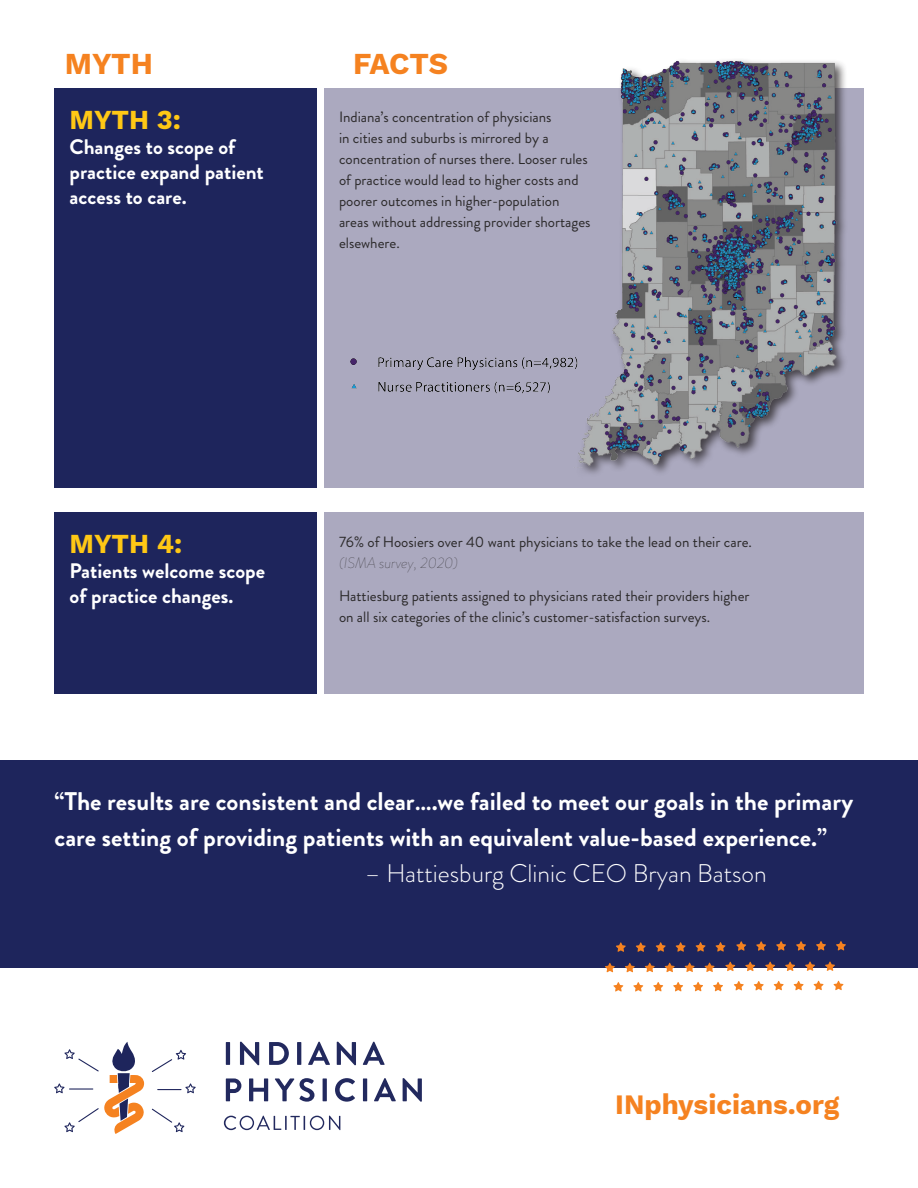
<style>
.page{position:relative;width:918px;height:1188px;background:#fff}
.page>*{position:absolute;margin:0;border:0;box-sizing:border-box;transform-origin:0 0}
.t1{font:700 30px "Work Sans";letter-spacing:-.01em;color:#f58220}
.t2{font:700 27.6px "Work Sans";color:#f58220}
.t3{font:700 27px "Work Sans";color:#ffc815}
.t4{font:700 25.5px/36px "Brandon Grotesque";color:#fff}
.t5{font:300 25.5px "Brandon Grotesque";color:#fff}
.t6{font:700 21px/25.2px "Brandon Grotesque";color:#fff}
.t7{font:15px/21px "Brandon Grotesque";color:#2b292a}
.s1{font-weight:100;font-style:italic}
</style>
<div class="page">
<div style="left:54px;top:89px;width:262px;height:399px;background:#1e255c"></div>
<div style="left:54px;top:513px;width:262px;height:181px;background:#1e255c"></div>
<div style="left:324px;top:89px;width:540px;height:399px;background:#aba9bf"></div>
<div style="left:324px;top:513px;width:540px;height:181px;background:#aba9bf"></div>
<div style="left:0;top:760px;width:918px;height:208px;background:#1e255c"></div>
<svg style="left:152px;top:1050px;width:34px;height:22px"></svg>
<svg style="left:157px;top:1083px;width:39px;height:10px"></svg>
<svg style="left:152px;top:1109px;width:32px;height:23px"></svg>
<svg style="left:54px;top:1042px;width:90px;height:92px"></svg>
<hr style="left:226px;top:1042px;width:4px;height:23px;background:#22295e">
<svg style="left:240px;top:1042px;width:19px;height:23px"></svg>
<svg style="left:269px;top:1042px;width:20px;height:23px"></svg>
<svg style="left:297px;top:1042px;width:4px;height:23px"></svg>
<svg style="left:308px;top:1042px;width:22px;height:23px"></svg>
<svg style="left:337px;top:1042px;width:19px;height:23px"></svg>
<svg style="left:363px;top:1042px;width:22px;height:23px"></svg>
<svg style="left:226px;top:1078px;width:15px;height:23px"></svg>
<svg style="left:249px;top:1078px;width:19px;height:23px"></svg>
<svg style="left:275px;top:1078px;width:39px;height:24px"></svg>
<svg style="left:323px;top:1078px;width:4px;height:23px"></svg>
<svg style="left:335px;top:1078px;width:20px;height:24px"></svg>
<hr style="left:363px;top:1078px;width:4px;height:23px;background:#22295e">
<svg style="left:374px;top:1078px;width:22px;height:23px"></svg>
<svg style="left:403px;top:1078px;width:19px;height:24px"></svg>
<svg style="left:224px;top:1116px;width:116px;height:14px"></svg>
<svg style="left:836px;top:941px;width:10px;height:9px"></svg>
<svg style="left:816px;top:941px;width:10px;height:9px"></svg>
<svg style="left:796px;top:941px;width:10px;height:10px"></svg>
<svg style="left:776px;top:941px;width:10px;height:10px"></svg>
<svg style="left:756px;top:941px;width:10px;height:10px"></svg>
<svg style="left:736px;top:941px;width:10px;height:10px"></svg>
<svg style="left:825px;top:962px;width:10px;height:9px"></svg>
<svg style="left:805px;top:962px;width:10px;height:9px"></svg>
<svg style="left:785px;top:962px;width:10px;height:9px"></svg>
<svg style="left:765px;top:962px;width:10px;height:9px"></svg>
<svg style="left:745px;top:962px;width:10px;height:9px"></svg>
<svg style="left:725px;top:962px;width:10px;height:9px"></svg>
<svg style="left:834px;top:981px;width:9px;height:9px"></svg>
<svg style="left:814px;top:981px;width:9px;height:9px"></svg>
<svg style="left:794px;top:981px;width:10px;height:9px"></svg>
<svg style="left:774px;top:981px;width:10px;height:9px"></svg>
<svg style="left:754px;top:981px;width:10px;height:9px"></svg>
<svg style="left:734px;top:981px;width:10px;height:9px"></svg>
<svg style="left:716px;top:942px;width:9px;height:10px"></svg>
<svg style="left:696px;top:942px;width:10px;height:10px"></svg>
<svg style="left:676px;top:942px;width:10px;height:10px"></svg>
<svg style="left:656px;top:942px;width:10px;height:10px"></svg>
<svg style="left:636px;top:942px;width:10px;height:10px"></svg>
<svg style="left:616px;top:942px;width:10px;height:10px"></svg>
<svg style="left:705px;top:963px;width:9px;height:9px"></svg>
<svg style="left:685px;top:963px;width:10px;height:9px"></svg>
<svg style="left:665px;top:963px;width:10px;height:9px"></svg>
<svg style="left:645px;top:963px;width:10px;height:9px"></svg>
<svg style="left:625px;top:963px;width:10px;height:9px"></svg>
<svg style="left:605px;top:963px;width:10px;height:9px"></svg>
<svg style="left:713px;top:982px;width:10px;height:9px"></svg>
<svg style="left:693px;top:982px;width:10px;height:9px"></svg>
<svg style="left:673px;top:982px;width:10px;height:9px"></svg>
<svg style="left:653px;top:982px;width:10px;height:9px"></svg>
<svg style="left:633px;top:982px;width:10px;height:10px"></svg>
<svg style="left:613px;top:982px;width:10px;height:10px"></svg>
<div style="left:573px;top:58px;width:275px;height:422px;background:#aba9bf"></div>
<img style="left:572px;top:58px;width:275px;height:410px">
<img style="left:350px;top:343px;width:255px;height:62px">
<p class="t1" style="left:65px;top:41px;width:90px">MYTH</p>
<p class="t1" style="left:353px;top:41px;width:96px">FACTS</p>
<p class="t3" style="left:70px;top:99px;width:113px">MYTH 3:</p>
<p class="t6" style="left:70px;top:134px;width:196px">Changes to scope of practice expand patient access to care.</p>
<p class="t7" style="left:339px;top:106px;width:253px">Indiana’s concentration of physicians<br>in cities and suburbs is mirrored by a concentration of nurses there. Looser rules of practice would lead to higher costs and poorer outcomes in higher-population areas without addressing provider shortages elsewhere.</p>
<p class="t3" style="left:70px;top:523px;width:114px">MYTH 4:</p>
<p class="t6" style="left:70px;top:559px;width:197px">Patients welcome scope of practice changes.</p>
<p class="t7" style="left:339px;top:532px;width:414px">76% of Hoosiers over 40 want physicians to take the lead on their care. <span class="s1">(ISMA survey, 2020)</span></p>
<p class="t7" style="left:339px;top:586px;width:412px">Hattiesburg patients assigned to physicians rated their providers higher on all six categories of the clinic’s customer-satisfaction surveys.</p>
<p class="t4" style="left:55px;top:784px;width:800px">“The results are consistent and clear….we failed to meet our goals in the primary care setting of providing patients with an equivalent value-based experience.”</p>
<p class="t5" style="left:364px;top:856px;width:404px">– Hattiesburg Clinic CEO Bryan Batson</p>
<p class="t2" style="left:615px;top:1083px;width:225px">INphysicians.org</p>
</div>
